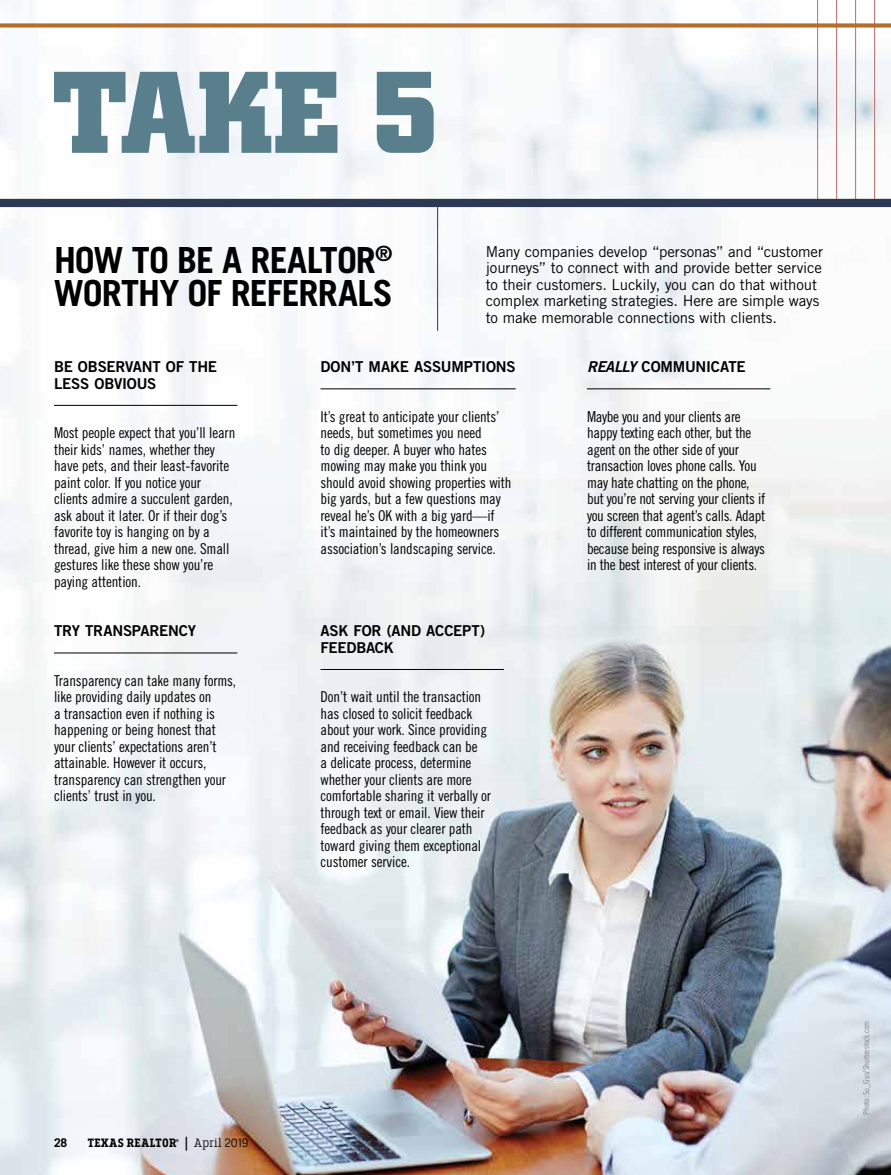
<style>
.page{position:relative;width:891px;height:1175px;background:#fff}
.page>*{position:absolute;margin:0;border:0;box-sizing:border-box;transform-origin:0 0}
.t1{font:700 36px/33px "Trade Gothic";letter-spacing:-.02em;color:#000}
.t2{font:15px/16.5px "Trade Gothic Cond Eighteen";letter-spacing:-.01em;color:#000}
.t3{font:15px/16.5px "Trade Gothic";letter-spacing:-.01em;color:#000}
.t4{font:15px/16.5px "Trade Gothic Bold Two";letter-spacing:-.015em;color:#000}
.t5{font:700 12.75px "Breakers Slab";letter-spacing:.035em;color:#000}
.t6{font:300 12.75px "Breakers Slab";letter-spacing:.015em;color:#000}
.t7{font:700 12px "Trade Gothic";color:#000}
.t8{font:8.25px "Avenir Next Condensed";letter-spacing:-.005em;color:#808285}
.t9{font:700 4.35px "Breakers Slab";color:#000}
.s1{font-style:italic}
.s2{font-weight:400;font-size:16.5px}
</style>
<div class="page">
<img style="left:0;top:0;width:891px;height:1174px">
<hr style="left:817px;top:0;width:1px;height:201px;background:#b96e6a">
<hr style="left:836px;top:0;width:1px;height:201px;background:#b96e6a">
<hr style="left:855px;top:0;width:1px;height:201px;background:#b96e6a">
<hr style="left:874px;top:0;width:1px;height:201px;background:#b96e6a">
<hr style="left:437px;top:207px;width:1px;height:124px;background:#2d3952">
<hr style="left:54px;top:405px;width:183px;height:1px;background:#000">
<hr style="left:321px;top:388px;width:195px;height:1px;background:#000">
<hr style="left:587px;top:388px;width:183px;height:1px;background:#000">
<hr style="left:54px;top:652px;width:183px;height:1px;background:#000">
<hr style="left:321px;top:669px;width:183px;height:1px;background:#000">
<svg style="left:54px;top:72px;width:380px;height:81px"></svg>
<div style="left:0;top:199px;width:891px;height:8px;background:#2d3952"></div>
<div style="left:0;top:23px;width:891px;height:5px;background:#b86c29"></div>
<h1 class="t1" style="left:54px;top:243px;width:340px">HOW TO BE A REALTOR<sup>®<br></sup>WORTHY OF REFERRALS</h1>
<p class="t3" style="left:486px;top:243px;width:339px">Many companies develop “personas” and “customer journeys” to connect with and provide better service to their customers. Luckily, you can do that without complex marketing strategies. Here are simple ways to make memorable connections with clients.</p>
<p class="t4" style="left:54px;top:358px;width:165px">BE OBSERVANT OF THE<br>LESS OBVIOUS</p>
<p class="t2" style="left:54px;top:424px;width:183px">Most people expect that you’ll learn their kids’ names, whether they have pets, and their least-favorite paint color. If you notice your clients admire a succulent garden, ask about it later. Or if their dog’s favorite toy is hanging on by a thread, give him a new one. Small gestures like these show you’re paying attention.</p>
<p class="t4" style="left:321px;top:358px;width:197px">DON’T MAKE ASSUMPTIONS</p>
<p class="t2" style="left:321px;top:408px;width:193px">It’s great to anticipate your clients’ needs, but sometimes you need<br>to dig deeper. A buyer who hates mowing may make you think you should avoid showing properties with big yards, but a few questions may reveal he’s OK with a big yard—if it’s maintained by the homeowners association’s landscaping service.</p>
<p class="t4" style="left:587px;top:358px;width:160px"><span class="s1">REALLY</span> COMMUNICATE</p>
<p class="t2" style="left:587px;top:408px;width:180px">Maybe you and your clients are happy texting each other, but the agent on the other side of your transaction loves phone calls. You may hate chatting on the phone, but you’re not serving your clients if you screen that agent’s calls. Adapt to different communication styles, because being responsive is always in the best interest of your clients.</p>
<p class="t4" style="left:54px;top:622px;width:144px">TRY TRANSPARENCY</p>
<p class="t2" style="left:54px;top:672px;width:184px">Transparency can take many forms, like providing daily updates on<br>a transaction even if nothing is happening or being honest that your clients’ expectations aren’t attainable. However it occurs, transparency can strengthen your clients’ trust in you.</p>
<p class="t4" style="left:321px;top:622px;width:166px">ASK FOR (AND ACCEPT)<br>FEEDBACK</p>
<p class="t2" style="left:321px;top:688px;width:172px">Don’t wait until the transaction has closed to solicit feedback about your work. Since providing and receiving feedback can be<br>a delicate process, determine whether your clients are more comfortable sharing it verbally or through text or email. View their feedback as your clearer path toward giving them exceptional customer service.</p>
<p class="t7" style="left:54px;top:1135px;width:15px">28</p>
<p class="t5" style="left:88px;top:1135px;width:90px">TEXAS REALTOR</p>
<p class="t9" style="left:176px;top:1137px;width:5px">®</p>
<p class="t6" style="left:185px;top:1135px;width:65px"><span class="s2">|</span> April 2019</p>
<p class="t8" style="left:859px;top:1114px;width:96px;rotate:-90deg">Photo: Su_Gus/Shutterstock.com</p>
</div>
